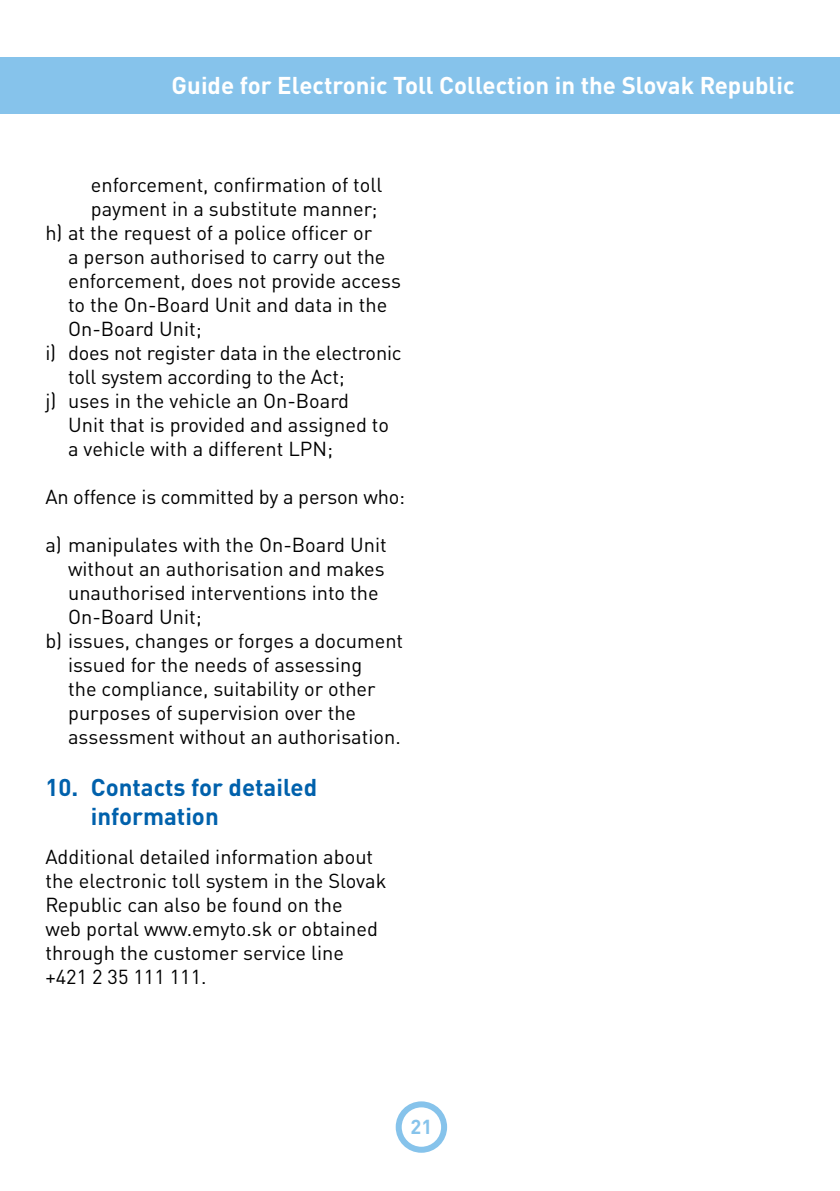
<style>
.page{position:relative;width:840px;height:1191px;background:#fff}
.page>*{position:absolute;margin:0;border:0;box-sizing:border-box;transform-origin:0 0}
.t1{font:700 24px "DIN Pro";color:#fff}
.t2{font:700 24px/28.8px "DIN Pro";color:#0061ac}
.t3{font:20px/24px "DIN Pro";color:#000}
.t4{font:700 20px "DIN Pro";color:#86c3eb}
</style>
<div class="page">
<div style="left:0;top:57px;width:839px;height:56px;background:#86c3eb"></div>
<div style="left:395px;top:1101px;width:52px;height:51px;border:6px solid #86c3eb;border-radius:50%"></div>
<p class="t1" style="left:171px;top:65px;width:624px">Guide for Electronic Toll Collection in the Slovak Republic</p>
<p class="t3" style="left:91px;top:171px;width:293px">enforcement, confirmation of toll</p>
<p class="t3" style="left:91px;top:195px;width:288px">payment in a substitute manner;</p>
<p class="t3" style="left:45px;top:219px;width:328px">h) at the request of a police officer or</p>
<p class="t3" style="left:68px;top:243px;width:319px">a person authorised to carry out the</p>
<p class="t3" style="left:68px;top:267px;width:334px">enforcement, does not provide access</p>
<p class="t3" style="left:68px;top:291px;width:320px">to the On-Board Unit and data in the</p>
<p class="t3" style="left:68px;top:315px;width:135px">On-Board Unit;</p>
<p class="t3" style="left:45px;top:339px;width:357px">i) does not register data in the electronic</p>
<p class="t3" style="left:68px;top:363px;width:278px">toll system according to the Act;</p>
<p class="t3" style="left:45px;top:387px;width:305px">j) uses in the vehicle an On-Board</p>
<p class="t3" style="left:68px;top:411px;width:322px">Unit that is provided and assigned to</p>
<p class="t3" style="left:68px;top:435px;width:266px">a vehicle with a different LPN;</p>
<p class="t3" style="left:45px;top:483px;width:361px">An offence is committed by a person who:</p>
<p class="t3" style="left:45px;top:531px;width:342px">a) manipulates with the On-Board Unit</p>
<p class="t3" style="left:68px;top:555px;width:318px">without an authorisation and makes</p>
<p class="t3" style="left:68px;top:579px;width:312px">unauthorised interventions into the</p>
<p class="t3" style="left:68px;top:603px;width:135px">On-Board Unit;</p>
<p class="t3" style="left:45px;top:627px;width:359px">b) issues, changes or forges a document</p>
<p class="t3" style="left:68px;top:651px;width:295px">issued for the needs of assessing</p>
<p class="t3" style="left:68px;top:675px;width:309px">the compliance, suitability or other</p>
<p class="t3" style="left:68px;top:699px;width:289px">purposes of supervision over the</p>
<p class="t3" style="left:68px;top:723px;width:334px">assessment without an authorisation.</p>
<p class="t2" style="left:91px;top:770px;width:228px;text-indent:-45px">10. Contacts for detailed information</p>
<p class="t3" style="left:45px;top:843px;width:342px">Additional detailed information about the electronic toll system in the Slovak Republic can also be found on the<br>web portal www.emyto.sk or obtained through the customer service line +421 2 35 111 111.</p>
<p class="t4" style="left:410px;top:1110px;width:23px">21</p>
</div>
